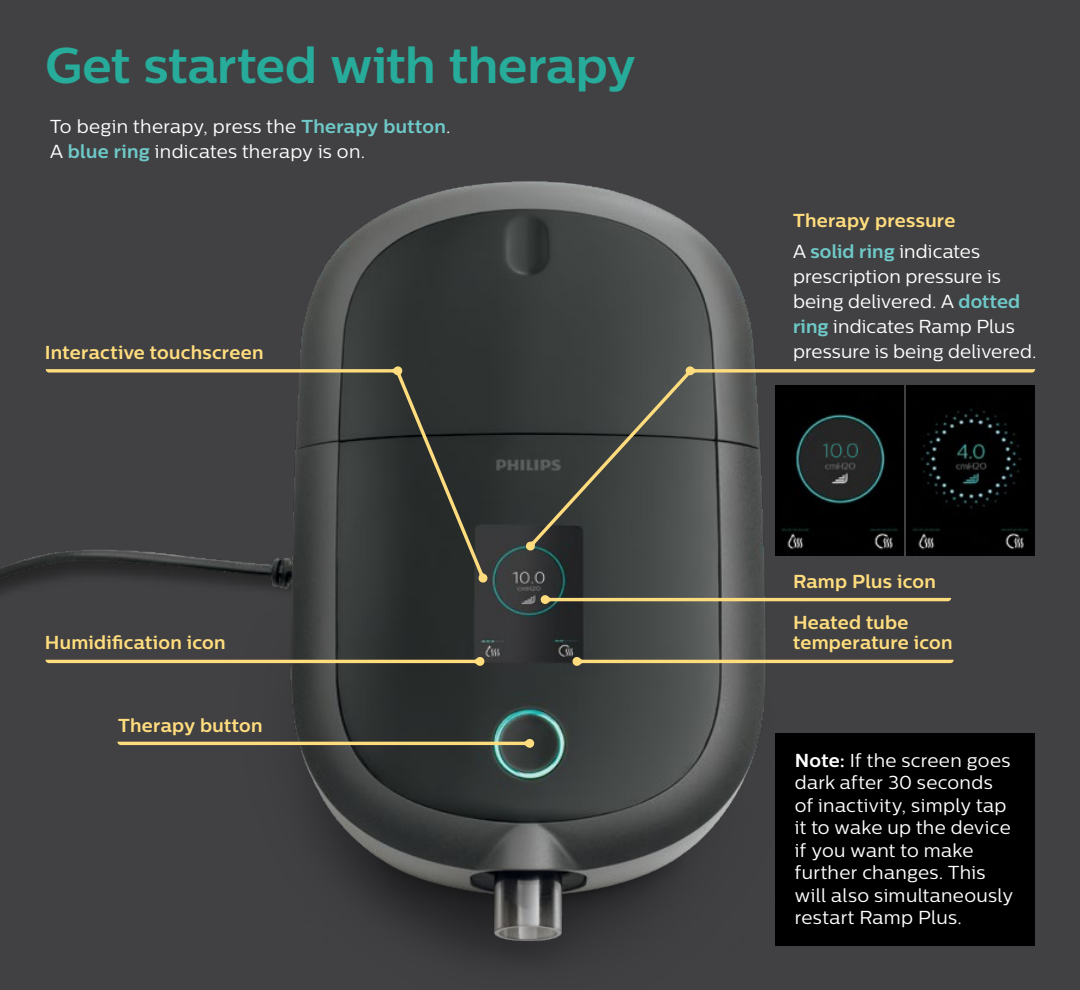
<style>
.page{position:relative;width:1080px;height:990px;background:#414042}
.page>*{position:absolute;margin:0;border:0;box-sizing:border-box;transform-origin:0 0}
.t1{font:700 50px "Centrale Sans";letter-spacing:-.005em;color:#27ab9a}
.t2{font:18.75px/22.5px "Centrale Sans";letter-spacing:.015em;color:#fff}
.t3{font:700 18.75px/20px "Centrale Sans";letter-spacing:.015em;color:#ffdd7e}
.s1{font-weight:700;color:#6ec9c8}
.s2{font-weight:700}
</style>
<div class="page">
<img style="left:0;top:181px;width:1036px;height:781px">
<div style="left:775px;top:733px;width:260px;height:213px;background:#000"></div>
<img style="left:906px;top:551px;width:129px;height:5px">
<img style="left:775px;top:551px;width:128px;height:5px">
<svg style="left:540px;top:595px;width:411px;height:9px"></svg>
<svg style="left:526px;top:366px;width:509px;height:185px"></svg>
<svg style="left:46px;top:657px;width:439px;height:9px"></svg>
<svg style="left:46px;top:366px;width:442px;height:217px"></svg>
<svg style="left:117px;top:739px;width:418px;height:9px"></svg>
<svg style="left:572px;top:657px;width:382px;height:9px"></svg>
<img style="left:817px;top:442px;width:45px;height:17px">
<h1 class="t1" style="left:45px;top:35px;width:593px">Get started with therapy</h1>
<p class="t2" style="left:50px;top:114px;width:402px;line-height:25px">To begin therapy, press the <span class="s1">Therapy button</span>.<br>A <span class="s1">blue ring</span> indicates therapy is on.</p>
<p class="t3" style="left:45px;top:342px;width:220px">Interactive touchscreen</p>
<p class="t3" style="left:45px;top:632px;width:182px">Humidification icon</p>
<p class="t3" style="left:118px;top:715px;width:146px">Therapy button</p>
<p class="t3" style="left:793px;top:210px;width:164px">Therapy pressure</p>
<p class="t2" style="left:793px;top:239px;width:245px;line-height:25px">A <span class="s1">solid ring</span> indicates prescription pressure is being delivered. A <span class="s1">dotted ring</span> indicates Ramp Plus pressure is being delivered.</p>
<p class="t3" style="left:793px;top:571px;width:144px">Ramp Plus icon</p>
<p class="t3" style="left:793px;top:612px;width:161px">Heated tube temperature icon</p>
<p class="t2" style="left:795px;top:749px;width:220px"><span class="s2">Note:</span> If the screen goes dark after 30 seconds of inactivity, simply tap it to wake up the device if you want to make further changes. This will also simultaneously restart Ramp Plus.</p>
</div>
